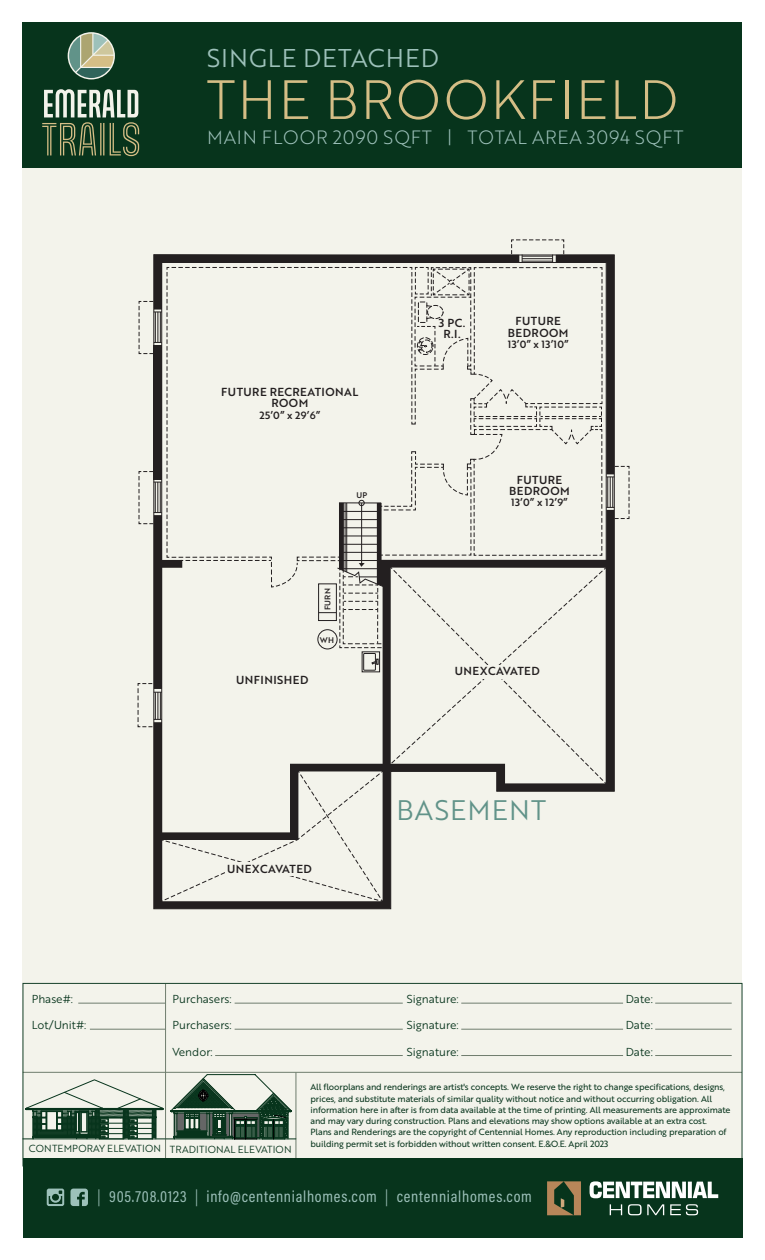
<style>
.page{position:relative;width:765px;height:1260px;background:#fff}
.page>*{position:absolute;margin:0;border:0;box-sizing:border-box;transform-origin:0 0}
.t1{font:53.75px "Brother 1816 Light";letter-spacing:.04em;color:#d5be86}
.t2{font:27.5px "Brother 1816 Book";letter-spacing:.04em;color:#619389}
.t3{font:25px "Brother 1816 Book";letter-spacing:.04em;color:#9dc1ba}
.t4{font:18.75px "Brother 1816 Light";letter-spacing:.04em;color:#9dc1ba}
.t5{font:16.25px "Acumin Pro Cond";letter-spacing:.045em;color:#9dc1ba}
.t6{font:11.38px/11.4px "Brother 1816 Medium";letter-spacing:.04em;color:#231f20;text-align:center}
.t7{font:11.25px "Brother 1816 Book";color:#07341c}
.t8{font:10.25px "Brother 1816 Medium";letter-spacing:.04em;color:#231f20}
.t9{font:10px "Brother 1816 Book";letter-spacing:.015em;color:#07341c}
.t10{font:8.75px/11.2px "Brother 1816 Regular";letter-spacing:-.015em;color:#07341c}
.t11{font:8px "Brother 1816 Medium";letter-spacing:.04em;color:#231f20}
.s1{font-weight:300}
</style>
<div class="page">
<div style="left:22px;top:156px;width:720px;height:1004px;background:#f3f3eb"></div>
<svg style="left:154px;top:727px;width:460px;height:182px"></svg>
<svg style="left:137px;top:239px;width:493px;height:488px"></svg>
<div style="left:453px;top:665px;width:88px;height:14px;background:#f3f3eb"></div>
<div style="left:225px;top:862px;width:88px;height:14px;background:#f3f3eb"></div>
<div style="left:22px;top:23px;width:720px;height:145px;background:#07341c"></div>
<svg style="left:42px;top:89px;width:97px;height:67px"></svg>
<svg style="left:68px;top:32px;width:47px;height:47px"></svg>
<svg style="left:69px;top:34px;width:45px;height:44px;background:#8c9e84"></svg>
<svg style="left:23px;top:983px;width:719px;height:175px"></svg>
<hr style="left:296px;top:1072px;width:1px;height:93px;background:#6f7d6e">
<hr style="left:166px;top:1139px;width:130px;height:1px;background:#07341c">
<svg style="left:171px;top:1074px;width:121px;height:66px"></svg>
<div style="left:23px;top:1158px;width:719px;height:80px;background:#07341c"></div>
<svg style="left:590px;top:1181px;width:128px;height:17px"></svg>
<svg style="left:610px;top:1204px;width:12px;height:11px"></svg>
<svg style="left:628px;top:1204px;width:36px;height:11px"></svg>
<svg style="left:670px;top:1204px;width:28px;height:11px"></svg>
<svg style="left:547px;top:1181px;width:34px;height:34px"></svg>
<svg style="left:47px;top:1189px;width:17px;height:17px"></svg>
<svg style="left:70px;top:1189px;width:18px;height:17px"></svg>
<h3 class="t3" style="left:207px;top:39px;width:233px">SINGLE DETACHED</h3>
<h1 class="t1" style="left:206px;top:60px;width:473px">THE BROOKFIELD</h1>
<h3 class="t4" style="left:207px;top:124px;width:478px">MAIN FLOOR 2090 SQFT | TOTAL AREA 3094 SQFT</h3>
<h3 class="t6" style="left:221px;top:386px;width:138px">FUTURE RECREATIONAL<br>ROOM</h3>
<p class="t8" style="left:259px;top:407px;width:62px">25’0” x 29’6”</p>
<p class="t11" style="left:356px;top:489px;width:12px">UP</p>
<p class="t11" style="left:322px;top:610px;width:24px;rotate:-90deg">FURN</p>
<p class="t11" style="left:320px;top:634px;width:16px">WH</p>
<h3 class="t6" style="left:236px;top:674px;width:74px">UNFINISHED</h3>
<h3 class="t6" style="left:439px;top:317px;width:28px">3 PC.<br>R.I.</h3>
<h3 class="t6" style="left:508px;top:315px;width:62px">FUTURE<br>BEDROOM</h3>
<p class="t8" style="left:508px;top:337px;width:63px">13’0” x 13’10”</p>
<h3 class="t6" style="left:509px;top:473px;width:62px">FUTURE<br>BEDROOM</h3>
<p class="t8" style="left:511px;top:495px;width:58px">13’0” x 12’9”</p>
<h3 class="t6" style="left:455px;top:665px;width:86px">UNEXCAVATED</h3>
<h3 class="t6" style="left:227px;top:862px;width:86px">UNEXCAVATED</h3>
<h2 class="t2" style="left:396px;top:790px;width:151px">BASEMENT</h2>
<p class="t7" style="left:32px;top:991px;width:43px">Phase#:</p>
<p class="t7" style="left:173px;top:991px;width:61px">Purchasers:</p>
<p class="t7" style="left:407px;top:991px;width:53px">Signature:</p>
<p class="t7" style="left:626px;top:991px;width:29px">Date:</p>
<p class="t7" style="left:32px;top:1017px;width:56px">Lot/Unit#:</p>
<p class="t7" style="left:173px;top:1017px;width:61px">Purchasers:</p>
<p class="t7" style="left:407px;top:1017px;width:53px">Signature:</p>
<p class="t7" style="left:626px;top:1017px;width:29px">Date:</p>
<p class="t7" style="left:173px;top:1043px;width:42px">Vendor:</p>
<p class="t7" style="left:407px;top:1043px;width:53px">Signature:</p>
<p class="t7" style="left:626px;top:1043px;width:29px">Date:</p>
<p class="t10" style="left:310px;top:1081px;width:422px">All floorplans and renderings are artist's concepts. We reserve the right to change specifications, designs, prices, and substitute materials of similar quality without notice and without occurring obligation. All information here in after is from data available at the time of printing. All measurements are approximate and may vary during construction. Plans and elevations may show options available at an extra cost.<br>Plans and Renderings are the copyright of Centennial Homes. Any reproduction including preparation of building permit set is forbidden without written consent. E.&amp;O.E. April 2023</p>
<p class="t9" style="left:29px;top:1142px;width:264px">CONTEMPORAY ELEVATION TRADITIONAL ELEVATION</p>
<h3 class="t5" style="left:98px;top:1186px;width:436px"><span class="s1">|</span> 905.708.0123 <span class="s1">|</span> info@centennialhomes.com <span class="s1">|</span> centennialhomes.com</h3>
</div>
